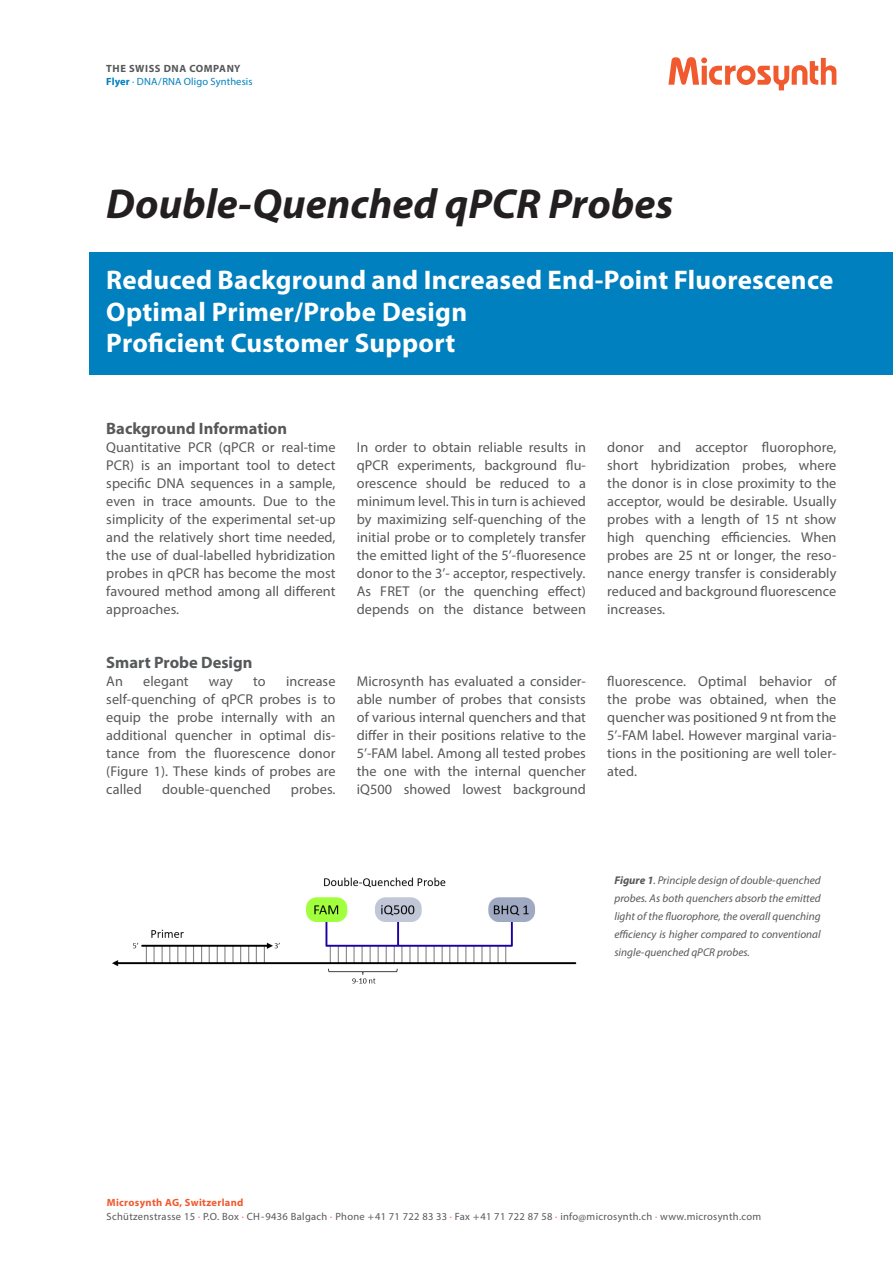
<style>
.page{position:relative;width:893px;height:1263px;background:#fff}
.page>*{position:absolute;margin:0;border:0;box-sizing:border-box;transform-origin:0 0}
._00_HauptTitel{font:italic 700 42px "Myriad Pro";color:#231f20}
._00_Lead_White{font:700 27px "Myriad Pro";letter-spacing:.01em;color:#fff}
._00_Titel{font:700 16.5px "Myriad Pro";color:#57585a}
._00_Lauftext{font:14.25px/18px "Myriad Pro";letter-spacing:.005em;color:#57585a;text-align:justify}
._00_Legenden{font:italic 11.25px/18px "Myriad Pro";color:#57585a;text-align:justify}
.t1{font:10.5px/14.9px "Myriad Pro";letter-spacing:.03em;color:#57585a}
.t2{font:10.5px/12.6px "Myriad Pro";letter-spacing:.01em;color:#0080be}
.s1{font-weight:700;color:#57585a}
.s2{font-weight:700}
.s3{font-weight:700;color:#f1592f}
.s4{color:#f1592f}
</style>
<div class="page">
<svg style="left:668px;top:57px;width:168px;height:33px"></svg>
<div style="left:89px;top:252px;width:804px;height:123px;background:#0080be"></div>
<img style="left:112px;top:877px;width:465px;height:107px">
<p class="t2" style="left:106px;top:62px;width:148px"><span class="s1">THE SWISS DNA COMPANY<br></span><span class="s2">Flyer</span> · DNA/RNA Oligo Synthesis</p>
<p class="_00_HauptTitel" style="left:106px;top:177px;width:568px">Double-Quenched qPCR Probes</p>
<p class="_00_Lead_White" style="left:106px;top:263px;width:729px">Reduced Background and Increased End-Point Fluorescence</p>
<p class="_00_Lead_White" style="left:106px;top:294px;width:362px">Optimal Primer/Probe Design</p>
<p class="_00_Lead_White" style="left:106px;top:326px;width:351px">Proficient Customer Support</p>
<p class="_00_Titel" style="left:106px;top:418px;width:182px">Background Information</p>
<p class="_00_Lauftext" style="left:106px;top:438px;width:231px">Quantitative PCR (qPCR or real-time PCR) is an important tool to detect specific DNA sequences in a sample, even in trace amounts. Due to the simplicity of the experimental set-up and the relatively short time needed, the use of dual-labelled hybridization probes in qPCR has become the most favoured method among all different approaches.</p>
<p class="_00_Lauftext" style="left:357px;top:438px;width:231px">In order to obtain reliable results in qPCR experiments, background flu&shy;orescence should be reduced to a minimum level. This in turn is achieved by maximizing self-quenching of the initial probe or to completely transfer the emitted light of the 5’-fluoresence donor to the 3’- acceptor, respectively.</p>
<p class="_00_Lauftext" style="left:357px;top:582px;width:231px">As FRET (or the quenching effect) depends on the distance between</p>
<p class="_00_Lauftext" style="left:607px;top:438px;width:231px">donor and acceptor fluorophore, short hybridization probes, where the donor is in close proximity to the acceptor, would be desirable. Usually probes with a length of 15 nt show high quenching efficiencies. When probes are 25 nt or longer, the reso&shy;nance energy transfer is considerably reduced and background fluorescence increases.</p>
<p class="_00_Titel" style="left:106px;top:652px;width:148px">Smart Probe Design</p>
<p class="_00_Lauftext" style="left:106px;top:672px;width:18px">An</p>
<p class="_00_Lauftext" style="left:143px;top:672px;width:47px">elegant</p>
<p class="_00_Lauftext" style="left:209px;top:672px;width:26px">way</p>
<p class="_00_Lauftext" style="left:253px;top:672px;width:14px">to</p>
<p class="_00_Lauftext" style="left:106px;top:672px;width:231px;text-indent:180px">increase self-quenching of qPCR probes is to equip the probe internally with an additional quencher in optimal dis&shy;tance from the fluorescence donor (Figure 1). These kinds of probes are called</p>
<p class="_00_Lauftext" style="left:162px;top:780px;width:110px">double-quenched</p>
<p class="_00_Lauftext" style="left:291px;top:780px;width:46px">probes.</p>
<p class="_00_Lauftext" style="left:357px;top:672px;width:231px">Microsynth has evaluated a consider&shy;able number of probes that consists of various internal quenchers and that differ in their positions relative to the 5’-FAM label. Among all tested probes the one with the internal quencher iQ500 showed lowest background</p>
<p class="_00_Lauftext" style="left:607px;top:672px;width:231px">fluorescence. Optimal behavior of the probe was obtained, when the quencher was positioned 9 nt from the 5’-FAM label. However marginal varia&shy;tions in the positioning are well toler&shy;ated.</p>
<p class="_00_Legenden" style="left:614px;top:871px;width:208px"><span class="s2">Figure 1</span>. Principle design of double-quenched probes. As both quenchers absorb the emitted light of the fluorophore, the overall quenching efficiency is higher compared to conventional single-quenched qPCR probes.</p>
<p class="t1" style="left:107px;top:1194px;width:656px"><span class="s3">Microsynth AG, Switzerland<br></span>Schützenstrasse 15 <span class="s4">·</span> P.O. Box <span class="s4">·</span> CH-9436 Balgach <span class="s4">·</span> Phone +41 71 722 83 33 <span class="s4">·</span> Fax +41 71 722 87 58 <span class="s4">·</span> info@microsynth.ch <span class="s4">·</span> www.microsynth.com</p>
</div>
